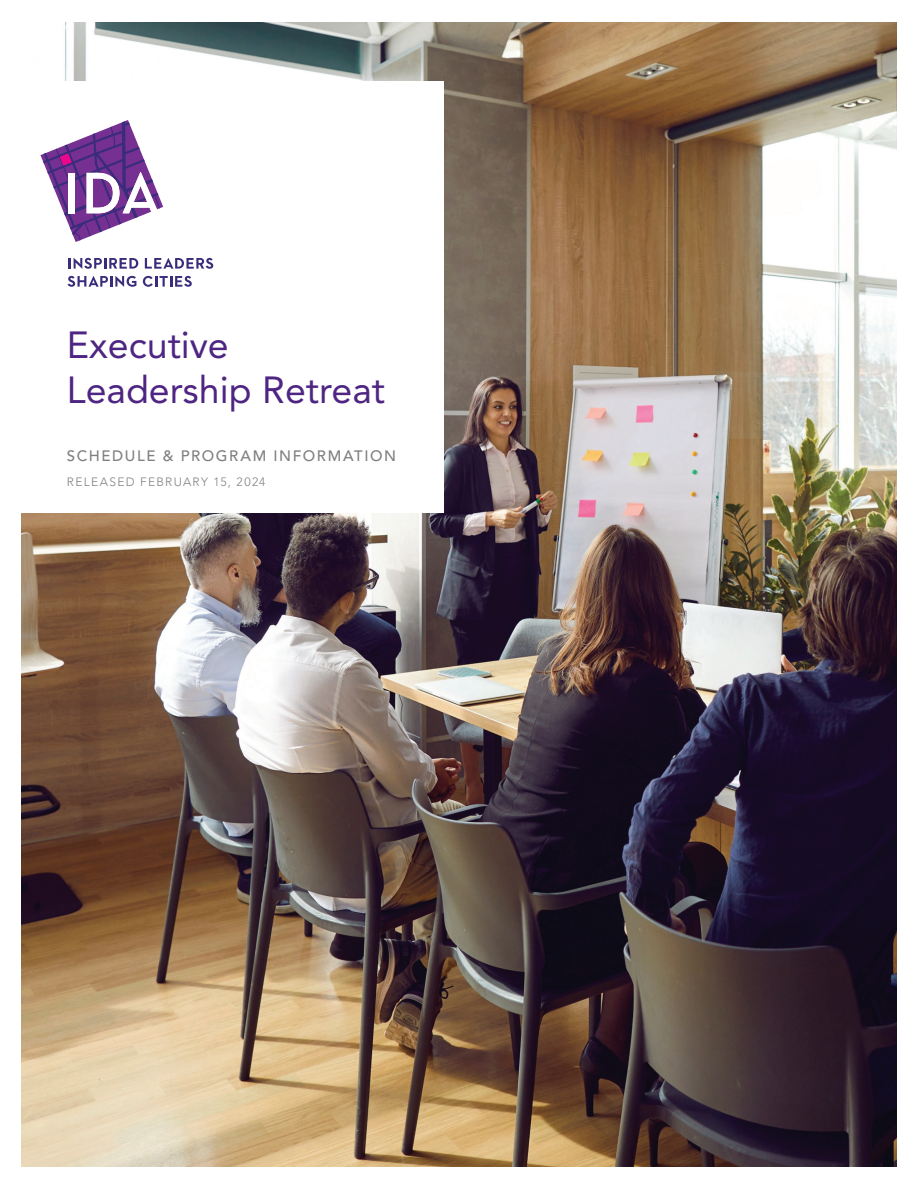
<style>
.page{position:relative;width:918px;height:1188px;background:#fff}
.page>*{position:absolute;margin:0;border:0;box-sizing:border-box;transform-origin:0 0}
.t1{font:37.5px/45px "Avenir LT Std";color:#4e2582}
.t2{font:500 15px "Avenir LT Std";letter-spacing:.105em;color:#808083}
.t3{font:300 12px "Avenir LT Std";letter-spacing:.105em;color:#808083}
</style>
<div class="page">
<img style="left:22px;top:22px;width:874px;height:1144px">
<div style="left:11px;top:81px;width:432px;height:432px;background:#fff"></div>
<svg style="left:69px;top:258px;width:69px;height:11px"></svg>
<svg style="left:143px;top:276px;width:49px;height:11px"></svg>
<svg style="left:145px;top:258px;width:68px;height:11px"></svg>
<svg style="left:68px;top:276px;width:68px;height:11px"></svg>
<svg style="left:40px;top:120px;width:123px;height:122px"></svg>
<h1 class="t1" style="left:67px;top:323px;width:320px">Executive<br>Leadership Retreat</h1>
<p class="t2" style="left:67px;top:447px;width:331px">SCHEDULE &amp; PROGRAM INFORMATION</p>
<p class="t3" style="left:67px;top:475px;width:200px">RELEASED FEBRUARY 15, 2024</p>
</div>
